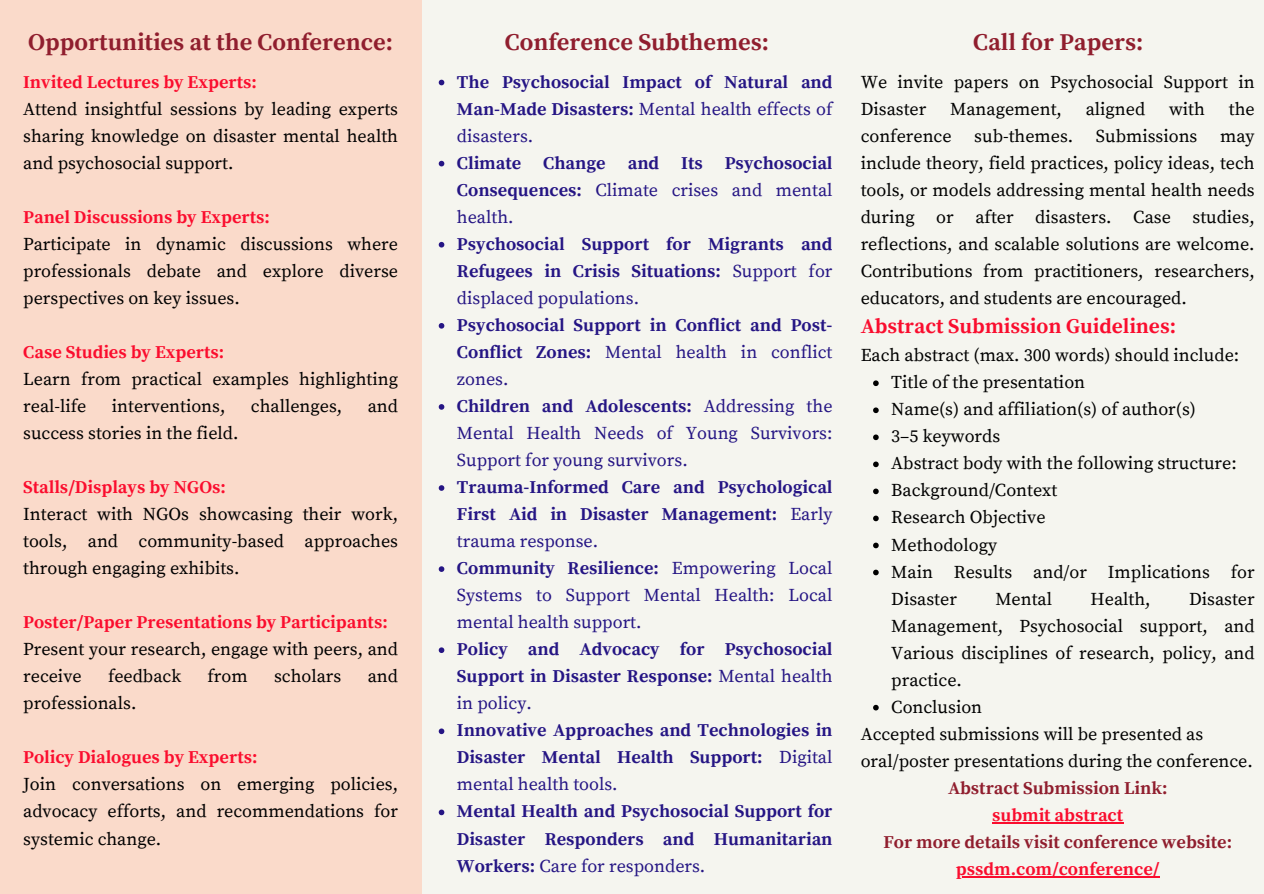
<style>
.page{position:relative;width:1264px;height:894px;background:#fff}
.page>*{position:absolute;margin:0;border:0;box-sizing:border-box;transform-origin:0 0}
.t1{font:700 24px "Source Serif Pro";color:#901e2e}
.t2{font:700 21px "Source Serif Pro";color:#fa0d2e}
.t3{font:18px/27px "Source Serif Pro";color:#000;text-align:justify}
.t4{font:700 18px/27px "Source Serif Pro";color:#251584;text-align:justify}
.t5{font:700 18px "Source Serif Pro";color:#fa0d2e}
.t6{font:18px/27px "Source Serif Pro";color:#251584;text-align:justify}
.t7{font:700 18px "Source Serif Pro";color:#901e2e}
.s1{font-weight:400}
.s2{font-weight:700}
</style>
<div class="page">
<div style="left:0;top:0;width:1263px;height:893px;background:#f5f5ef"></div>
<div style="left:0;top:0;width:421px;height:893px;background:#fadaca"></div>
<svg style="left:439px;top:80px;width:5px;height:5px"></svg>
<svg style="left:439px;top:161px;width:5px;height:5px"></svg>
<svg style="left:439px;top:242px;width:5px;height:5px"></svg>
<svg style="left:439px;top:323px;width:5px;height:5px"></svg>
<svg style="left:439px;top:404px;width:5px;height:5px"></svg>
<svg style="left:439px;top:485px;width:5px;height:5px"></svg>
<svg style="left:439px;top:566px;width:5px;height:5px"></svg>
<svg style="left:439px;top:647px;width:5px;height:5px"></svg>
<svg style="left:439px;top:728px;width:5px;height:6px"></svg>
<svg style="left:439px;top:809px;width:5px;height:6px"></svg>
<svg style="left:873px;top:380px;width:5px;height:6px"></svg>
<svg style="left:873px;top:407px;width:5px;height:6px"></svg>
<svg style="left:873px;top:434px;width:5px;height:6px"></svg>
<svg style="left:873px;top:461px;width:5px;height:6px"></svg>
<svg style="left:873px;top:488px;width:5px;height:6px"></svg>
<svg style="left:873px;top:515px;width:5px;height:6px"></svg>
<svg style="left:873px;top:542px;width:5px;height:6px"></svg>
<svg style="left:873px;top:569px;width:5px;height:6px"></svg>
<svg style="left:873px;top:704px;width:5px;height:6px"></svg>
<hr style="left:992px;top:821px;width:131px;height:1px;background:#fa0d2e">
<hr style="left:955px;top:875px;width:204px;height:1px;background:#fa0d2e">
<p class="t1" style="left:28px;top:27px;width:366px">Opportunities at the Conference:</p>
<h1 class="t5" style="left:23px;top:71px;width:235px">Invited Lectures by Experts:</h1>
<p class="t3" style="left:23px;top:96px;width:376px">Attend insightful sessions by leading experts sharing knowledge on disaster mental health and psychosocial support.</p>
<p class="t5" style="left:23px;top:206px;width:248px">Panel Discussions by Experts:</p>
<p class="t3" style="left:23px;top:231px;width:376px">Participate in dynamic discussions where professionals debate and explore diverse perspectives on key issues.</p>
<p class="t5" style="left:23px;top:341px;width:203px">Case Studies by Experts:</p>
<p class="t3" style="left:23px;top:366px;width:376px">Learn from practical examples highlighting real-life</p>
<p class="t3" style="left:112px;top:393px;width:115px">interventions,</p>
<p class="t3" style="left:251px;top:393px;width:93px">challenges,</p>
<p class="t3" style="left:368px;top:393px;width:32px">and</p>
<p class="t3" style="left:23px;top:420px;width:217px">success stories in the field.</p>
<p class="t5" style="left:23px;top:476px;width:204px">Stalls/Displays by NGOs:</p>
<p class="t3" style="left:23px;top:501px;width:376px">Interact with NGOs showcasing their work, tools, and community-based approaches through engaging exhibits.</p>
<p class="t5" style="left:23px;top:611px;width:366px">Poster/Paper Presentations by Participants:</p>
<p class="t3" style="left:23px;top:636px;width:376px">Present your research, engage with peers, and receive</p>
<p class="t3" style="left:108px;top:663px;width:75px">feedback</p>
<p class="t3" style="left:207px;top:663px;width:42px">from</p>
<p class="t3" style="left:274px;top:663px;width:69px">scholars</p>
<p class="t3" style="left:368px;top:663px;width:32px">and</p>
<p class="t3" style="left:23px;top:690px;width:115px">professionals.</p>
<p class="t5" style="left:23px;top:746px;width:236px">Policy Dialogues by Experts:</p>
<p class="t3" style="left:23px;top:771px;width:376px">Join conversations on emerging policies, advocacy efforts, and recommendations for systemic change.</p>
<p class="t1" style="left:505px;top:28px;width:266px">Conference Subthemes:</p>
<p class="t4" style="left:457px;top:69px;width:377px">The Psychosocial Impact of Natural and Man-Made Disasters: <span class="s1">Mental health effects of disasters.</span></p>
<h1 class="t4" style="left:457px;top:150px;width:377px">Climate Change and Its Psychosocial Consequences: <span class="s1">Climate crises and mental health.</span></h1>
<p class="t4" style="left:457px;top:231px;width:377px">Psychosocial Support for Migrants and Refugees in Crisis Situations: <span class="s1">Support for displaced populations.</span></p>
<p class="t4" style="left:457px;top:312px;width:377px">Psychosocial Support in Conflict and Post-Conflict Zones: <span class="s1">Mental health in conflict zones.</span></p>
<p class="t6" style="left:457px;top:393px;width:377px"><span class="s2">Children and Adolescents:</span> Addressing the Mental Health Needs of Young Survivors:<br>Support for young survivors.</p>
<p class="t4" style="left:457px;top:474px;width:377px">Trauma-Informed Care and Psychological First Aid in Disaster Management: <span class="s1">Early trauma response.</span></p>
<p class="t6" style="left:457px;top:555px;width:377px"><span class="s2">Community Resilience:</span> Empowering Local Systems to Support Mental Health: Local mental health support.</p>
<p class="t4" style="left:457px;top:636px;width:377px">Policy and Advocacy for Psychosocial Support in Disaster Response: <span class="s1">Mental health in policy.</span></p>
<p class="t4" style="left:457px;top:717px;width:377px">Innovative Approaches and Technologies in Disaster Mental Health Support: <span class="s1">Digital mental health tools.</span></p>
<p class="t4" style="left:457px;top:798px;width:377px">Mental Health and Psychosocial Support for Disaster Responders and Humanitarian Workers: <span class="s1">Care for responders.</span></p>
<p class="t1" style="left:973px;top:28px;width:172px">Call for Papers:</p>
<p class="t3" style="left:860px;top:69px;width:395px">We invite papers on Psychosocial Support in<br>Disaster</p>
<p class="t3" style="left:950px;top:96px;width:113px">Management,</p>
<p class="t3" style="left:1085px;top:96px;width:61px">aligned</p>
<p class="t3" style="left:1169px;top:96px;width:37px">with</p>
<p class="t3" style="left:1228px;top:96px;width:27px">the</p>
<p class="t3" style="left:860px;top:123px;width:92px">conference</p>
<p class="t3" style="left:974px;top:123px;width:100px">sub-themes.</p>
<p class="t3" style="left:1095px;top:123px;width:103px">Submissions</p>
<p class="t3" style="left:860px;top:123px;width:395px;text-indent:359px">may include theory, field practices, policy ideas, tech tools, or models addressing mental health needs during or after disasters. Case studies, reflections, and scalable solutions are welcome.<br>Contributions from practitioners, researchers, educators, and students are encouraged.</p>
<h1 class="t2" style="left:860px;top:314px;width:317px">Abstract Submission Guidelines:</h1>
<p class="t3" style="left:860px;top:342px;width:380px">Each abstract (max. 300 words) should include:</p>
<p class="t3" style="left:891px;top:369px;width:195px">Title of the presentation</p>
<p class="t3" style="left:891px;top:396px;width:306px">Name(s) and affiliation(s) of author(s)</p>
<p class="t3" style="left:891px;top:423px;width:110px">3–5 keywords</p>
<p class="t3" style="left:891px;top:450px;width:347px">Abstract body with the following structure:</p>
<p class="t3" style="left:891px;top:477px;width:167px">Background/Context</p>
<p class="t3" style="left:891px;top:504px;width:156px">Research Objective</p>
<p class="t3" style="left:891px;top:531px;width:107px">Methodology</p>
<p class="t3" style="left:891px;top:558px;width:365px">Main Results and/or Implications for<br>Disaster</p>
<p class="t3" style="left:995px;top:585px;width:58px">Mental</p>
<p class="t3" style="left:1090px;top:585px;width:62px">Health,</p>
<p class="t3" style="left:891px;top:585px;width:365px;text-indent:298px">Disaster Management, Psychosocial support, and Various disciplines of research, policy, and practice.</p>
<p class="t3" style="left:891px;top:693px;width:92px">Conclusion</p>
<p class="t3" style="left:860px;top:720px;width:393px">Accepted submissions will be presented as oral/poster presentations during the conference.</p>
<p class="t7" style="left:948px;top:777px;width:221px">Abstract Submission Link:</p>
<p class="t5" style="left:992px;top:804px;width:133px">submit abstract</p>
<p class="t7" style="left:883px;top:831px;width:350px">For more details visit conference website:</p>
<p class="t5" style="left:955px;top:858px;width:205px">pssdm.com/conference/</p>
</div>
